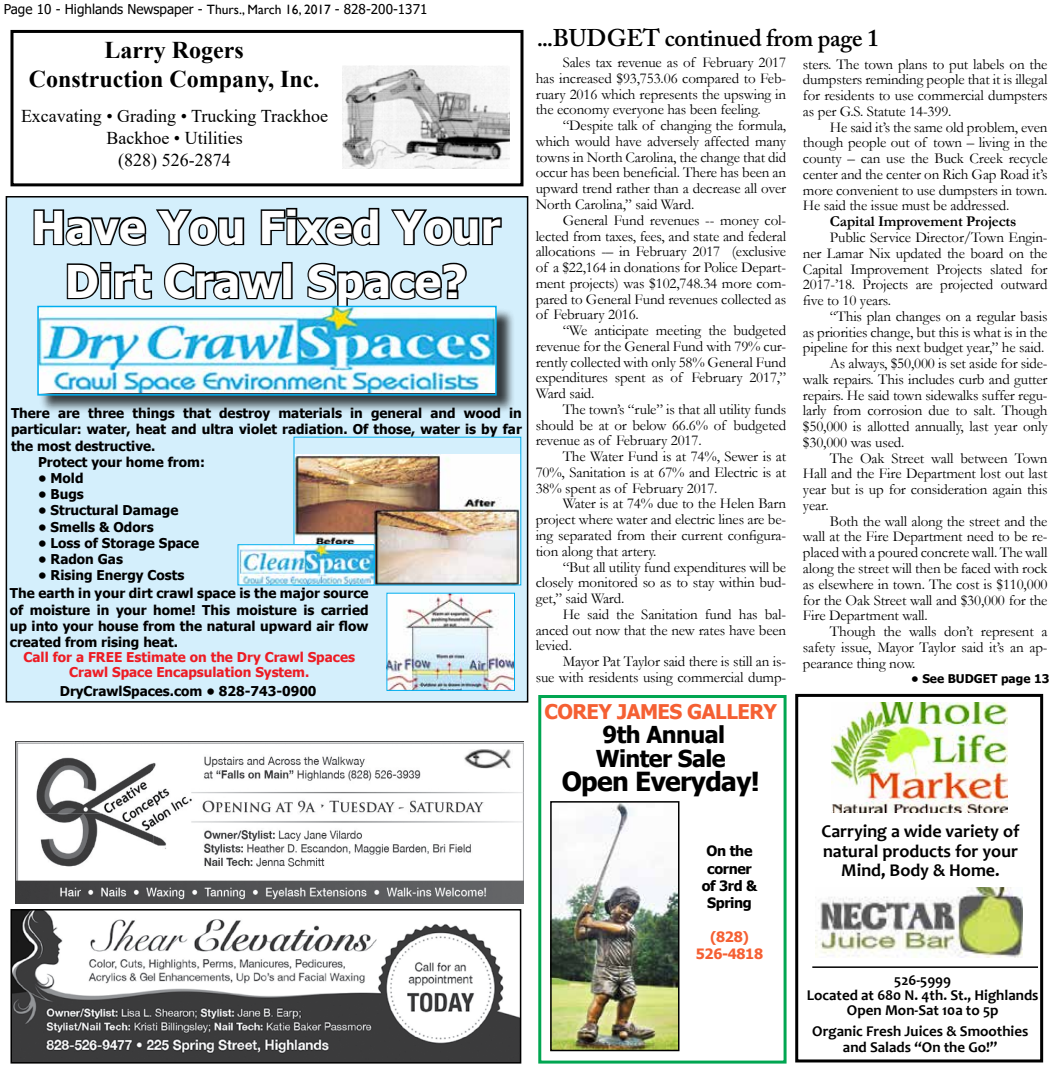
<style>
.page{position:relative;width:1053px;height:1069px;background:#fff}
.page>*{position:absolute;margin:0;border:0;box-sizing:border-box;transform-origin:0 0}
.t1{font:700 45px/54px "Tahoma";color:#fff;text-align:center}
.t2{font:700 26.25px "Tahoma";letter-spacing:-.025em;color:#000}
.t3{font:700 24px/28.8px "Times New Roman";color:#000;text-align:center}
.t4{font:600 24px "Adobe Caslon Pro";letter-spacing:-.01em;color:#000}
.t5{font:700 23.25px/24px "Tahoma";letter-spacing:-.025em;color:#000}
.t6{font:700 20.25px "Tahoma";letter-spacing:-.025em;color:#f56033}
.t7{font:18px/21.6px "Times New Roman";color:#000;text-align:center}
.t8{font:700 18px/19.5px "Candara";color:#000;text-align:center}
.t9{font:15px/15.8px "Garamond";letter-spacing:-.01em;color:#000;text-align:justify}
.t10{font:700 15px/15px "Candara";color:#000;text-align:center}
.t11{font:700 15px "Garamond";letter-spacing:-.01em;color:#000}
.t12{font:700 14.25px/17.1px "Tahoma";letter-spacing:-.025em;color:#000;text-align:center}
.t13{font:700 14.25px/17.1px "Tahoma";letter-spacing:-.025em;color:#f56033;text-align:center}
.t14{font:700 13.5px/16.2px "Tahoma";color:#000}
.t15{font:700 13.5px/15px "Tahoma";color:#ed1c24;text-align:center}
.t16{font:13.5px "Tahoma";color:#000}
.t17{font:700 12px "Tahoma";color:#000}
.s1{font-family:"Gill Sans"}
</style>
<div class="page">
<div style="left:5px;top:196px;width:524px;height:507px;background:#d4effc"></div>
<svg style="left:32px;top:207px;width:214px;height:41px;background:#90a2ab"></svg>
<svg style="left:259px;top:206px;width:122px;height:41px;background:#809199"></svg>
<svg style="left:388px;top:207px;width:116px;height:41px;background:#95a8b1"></svg>
<svg style="left:65px;top:260px;width:89px;height:42px;background:#8697a0"></svg>
<svg style="left:162px;top:261px;width:122px;height:41px;background:#8b9da5"></svg>
<div style="left:282px;top:262px;width:11px;height:37px;border:3px solid #000"></div>
<svg style="left:306px;top:261px;width:163px;height:45px;background:#8a9da6"></svg>
<div style="left:40px;top:308px;width:475px;height:106px;background:#000;opacity:.75"></div>
<img style="left:40px;top:309px;width:454px;height:83px">
<div style="left:37px;top:306px;width:460px;height:89px;border:2px solid #00aeef"></div>
<img style="left:296px;top:454px;width:223px;height:129px">
<img style="left:389px;top:594px;width:124px;height:94px">
<img style="left:240px;top:546px;width:133px;height:37px">
<div style="left:238px;top:544px;width:137px;height:41px;border:1px solid #00aeef"></div>
<img style="left:13px;top:911px;width:505px;height:149px">
<div style="left:10px;top:908px;width:511px;height:155px;border:2px solid #000"></div>
<img style="left:16px;top:741px;width:507px;height:162px">
<img style="left:461px;top:748px;width:54px;height:20px">
<div style="left:10px;top:30px;width:514px;height:156px;border:3px solid #000"></div>
<img style="left:342px;top:66px;width:167px;height:102px">
<div style="left:795px;top:693px;width:248px;height:369px;border:3px solid #000"></div>
<img style="left:831px;top:702px;width:177px;height:110px">
<img style="left:815px;top:887px;width:207px;height:70px">
<hr style="left:812px;top:966px;width:226px;height:1px;background:#000">
<div style="left:538px;top:694px;width:249px;height:369px;border:3px solid #00a651"></div>
<img style="left:553px;top:803px;width:123px;height:244px">
<div style="left:550px;top:800px;width:129px;height:250px;border:2px solid #000"></div>
<p class="t16" style="left:4px;top:0;width:425px">Page 10 - Highlands Newspaper - <span class="s1">Thurs., March 16, 2017</span> - 828-200-1371</p>
<h3 class="t3" style="left:29px;top:35px;width:292px">Larry Rogers<br>Construction Company, Inc.</h3>
<p class="t7" style="left:21px;top:105px;width:309px">Excavating • Grading • Trucking Trackhoe<br>Backhoe • Utilities<br>(828) 526-2874</p>
<h1 class="t1" style="left:32px;top:202px;width:470px">Have You Fixed Your<br>Dirt Crawl Space?</h1>
<p class="t14" style="left:11px;top:405px;width:512px">There are three things that destroy materials in general and wood in</p>
<p class="t14" style="left:11px;top:422px;width:512px">particular: water, heat and ultra violet radiation. Of those, water is by far</p>
<p class="t14" style="left:11px;top:438px;width:146px">the most destructive.</p>
<p class="t14" style="left:38px;top:454px;width:168px">Protect your home from:</p>
<p class="t14" style="left:38px;top:470px;width:47px">• Mold</p>
<p class="t14" style="left:38px;top:486px;width:47px">• Bugs</p>
<p class="t14" style="left:38px;top:503px;width:142px">• Structural Damage</p>
<p class="t14" style="left:38px;top:519px;width:117px">• Smells &amp; Odors</p>
<p class="t14" style="left:38px;top:535px;width:163px">• Loss of Storage Space</p>
<p class="t14" style="left:38px;top:551px;width:86px">• Radon Gas</p>
<p class="t14" style="left:10px;top:566px;width:360px;line-height:18.1px;text-indent:28px">• Rising Energy Costs<br>The earth in your dirt crawl space is the major source</p>
<p class="t14" style="left:10px;top:602px;width:360px;text-align:justify">of moisture in your home! This moisture is carried up into your house from the natural upward air flow created from rising heat.</p>
<p class="t15" style="left:24px;top:650px;width:333px">Call for a FREE Estimate on the Dry Crawl Spaces<br>Crawl Space Encapsulation System.</p>
<p class="t14" style="left:60px;top:683px;width:258px">DryCrawlSpaces.com • 828-743-0900</p>
<h3 class="t4" style="left:537px;top:24px;width:344px">...BUDGET continued from page 1</h3>
<p class="t9" style="left:536px;top:54px;width:252px;text-indent:27px">Sales tax revenue as of February 2017 has increased $93,753.06 compared to Feb&shy;ruary 2016 which represents the upswing in the economy everyone has been feeling.</p>
<p class="t9" style="left:536px;top:117px;width:252px;text-indent:27px">“Despite talk of changing the formula, which would have adversely affected many towns in North Carolina, the change that did occur has been beneficial. There has been an upward trend rather than a decrease all over North Carolina,” said Ward.</p>
<p class="t9" style="left:536px;top:212px;width:252px;text-indent:27px">General Fund revenues -- money col&shy;lected from taxes, fees, and state and federal allocations -– in February 2017 (exclusive of a $22,164 in donations for Police Depart&shy;ment projects) was $102,748.34 more com&shy;pared to General Fund revenues collected as of February 2016.</p>
<p class="t9" style="left:536px;top:322px;width:252px;text-indent:27px">“We anticipate meeting the budgeted revenue for the General Fund with 79% cur&shy;rently collected with only 58% General Fund expenditures spent as of February 2017,” Ward said.</p>
<p class="t9" style="left:536px;top:401px;width:252px;text-indent:27px">The town’s “rule” is that all utility funds should be at or below 66.6% of budgeted revenue as of February 2017.</p>
<p class="t9" style="left:536px;top:448px;width:252px;text-indent:27px">The Water Fund is at 74%, Sewer is at 70%, Sanitation is at 67% and Electric is at 38% spent as of February 2017.</p>
<p class="t9" style="left:536px;top:495px;width:252px;text-indent:27px">Water is at 74% due to the Helen Barn project where water and electric lines are be&shy;ing separated from their current configura&shy;tion along that artery.</p>
<p class="t9" style="left:536px;top:558px;width:252px;text-indent:27px">“But all utility fund expenditures will be closely monitored so as to stay within bud&shy;get,” said Ward.</p>
<p class="t9" style="left:536px;top:605px;width:252px;text-indent:27px">He said the Sanitation fund has bal&shy;anced out now that the new rates have been levied.</p>
<p class="t9" style="left:536px;top:653px;width:252px;text-align:right">Mayor Pat Taylor said there is still an is-<br>sue with residents using commercial dump-</p>
<h3 class="t6" style="left:544px;top:697px;width:234px">COREY JAMES GALLERY</h3>
<h3 class="t5" style="left:596px;top:723px;width:131px">9th Annual<br>Winter Sale</h3>
<h2 class="t2" style="left:562px;top:763px;width:200px">Open Everyday!</h2>
<p class="t12" style="left:702px;top:843px;width:57px">On the corner of 3rd &amp;<br>Spring</p>
<p class="t13" style="left:696px;top:928px;width:69px">(828)<br>526-4818</p>
<p class="t9" style="left:803px;top:56px;width:246px">sters. The town plans to put labels on the dumpsters reminding people that it is illegal for residents to use commercial dumpsters as per G.S. Statute 14-399.</p>
<p class="t9" style="left:803px;top:119px;width:246px;text-indent:27px">He said it’s the same old problem, even though people out of town – living in the county – can use the Buck Creek recycle center and the center on Rich Gap Road it’s more convenient to use dumpsters in town.<br>He said the issue must be addressed.</p>
<p class="t11" style="left:830px;top:211px;width:188px">Capital Improvement Projects</p>
<p class="t9" style="left:803px;top:229px;width:246px;text-indent:27px">Public Service Director/Town Engin&shy;ner Lamar Nix updated the board on the Capital Improvement Projects slated for 2017-’18. Projects are projected outward five to 10 years.</p>
<p class="t9" style="left:830px;top:308px;width:219px">“This plan changes on a regular basis</p>
<p class="t9" style="left:803px;top:323px;width:246px">as priorities change, but this is what is in the</p>
<p class="t9" style="left:803px;top:339px;width:243px">pipeline for this next budget year,” he said.</p>
<p class="t9" style="left:830px;top:355px;width:219px">As always, $50,000 is set aside for side-</p>
<p class="t9" style="left:803px;top:371px;width:246px">walk repairs. This includes curb and gutter</p>
<p class="t9" style="left:803px;top:386px;width:246px">repairs. He said town sidewalks suffer regu-</p>
<p class="t9" style="left:803px;top:402px;width:246px">larly from corrosion due to salt. Though</p>
<p class="t9" style="left:803px;top:418px;width:246px">$50,000 is allotted annually, last year only</p>
<p class="t9" style="left:803px;top:434px;width:103px">$30,000 was used.</p>
<p class="t9" style="left:830px;top:449px;width:219px">The Oak Street wall between Town</p>
<p class="t9" style="left:803px;top:465px;width:246px">Hall and the Fire Department lost out last</p>
<p class="t9" style="left:803px;top:481px;width:246px">year but is up for consideration again this</p>
<p class="t9" style="left:803px;top:497px;width:27px">year.</p>
<p class="t9" style="left:830px;top:512px;width:219px">Both the wall along the street and the</p>
<p class="t9" style="left:803px;top:528px;width:246px">wall at the Fire Department need to be re-</p>
<p class="t9" style="left:803px;top:544px;width:246px">placed with a poured concrete wall. The wall</p>
<p class="t9" style="left:803px;top:560px;width:246px">along the street will then be faced with rock</p>
<p class="t9" style="left:803px;top:575px;width:246px">as elsewhere in town. The cost is $110,000</p>
<p class="t9" style="left:803px;top:591px;width:246px">for the Oak Street wall and $30,000 for the</p>
<p class="t9" style="left:803px;top:607px;width:126px">Fire Department wall.</p>
<p class="t9" style="left:830px;top:623px;width:219px">Though the walls don’t represent a</p>
<p class="t9" style="left:803px;top:638px;width:246px">safety issue, Mayor Taylor said it’s an ap-</p>
<p class="t9" style="left:803px;top:654px;width:114px">pearance thing now.</p>
<p class="t17" style="left:911px;top:670px;width:140px">• See BUDGET page 13</p>
<p class="t8" style="left:821px;top:821px;width:200px">Carrying a wide variety of natural products for your<br>Mind, Body &amp; Home.</p>
<p class="t10" style="left:807px;top:971px;width:233px">526-5999<br>Located at 680 N. 4th. St., Highlands<br>Open Mon-Sat 10a to 5p</p>
<p class="t10" style="left:812px;top:1023px;width:218px;line-height:15.8px">Organic Fresh Juices &amp; Smoothies and Salads “On the Go!”</p>
</div>
